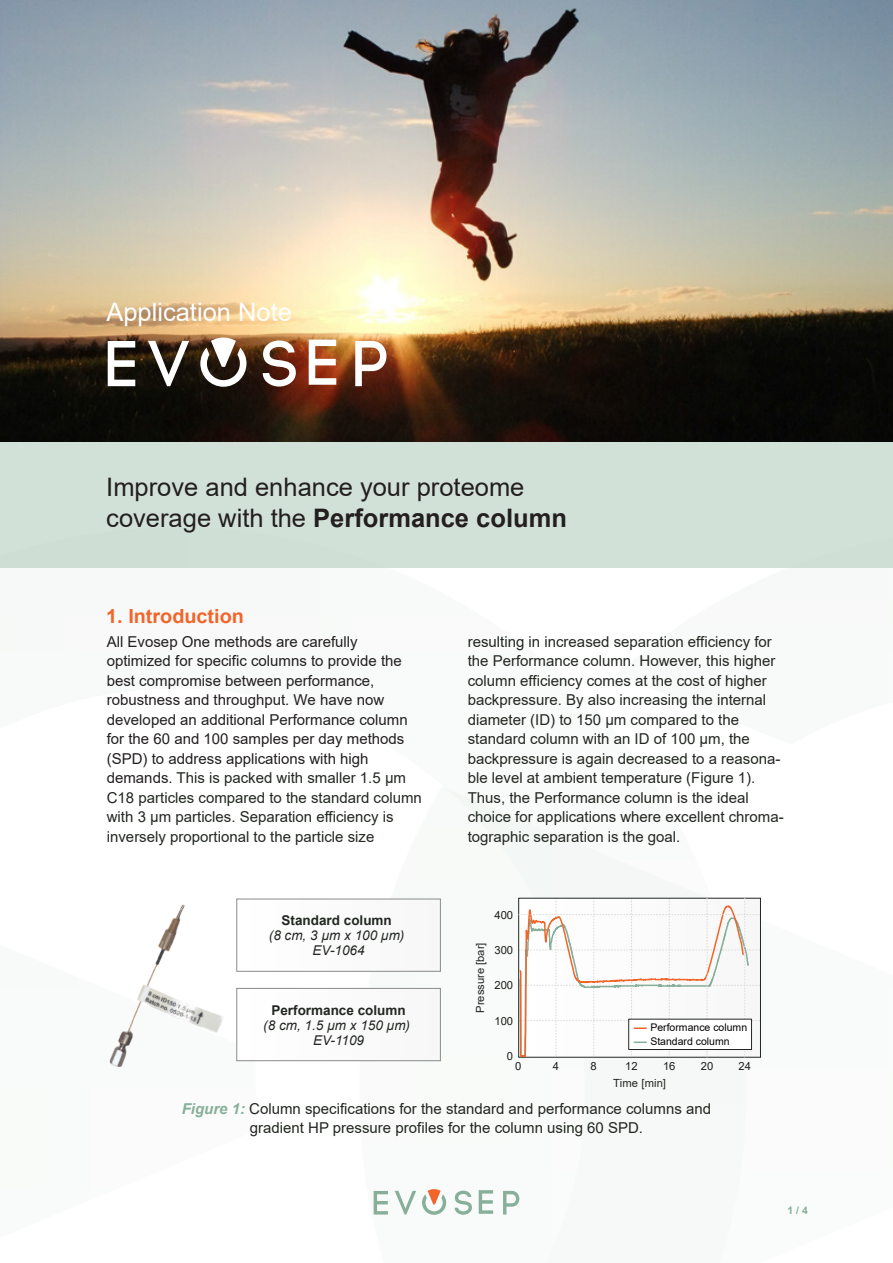
<style>
.page{position:relative;width:893px;height:1263px;background:#fff}
.page>*{position:absolute;margin:0;border:0;box-sizing:border-box;transform-origin:0 0}
.t1{font:25.5px/30.6px "Arial";color:#231f20}
.t2{font:25.5px "Arial";color:#fff}
.t3{font:700 19.5px "Arial";color:#f2652a}
.t4{font:15px/19.5px "Arial";color:#222721}
.t5{font:15px/19.5px "Arial";color:#231f20}
.t6{font:italic 13.5px/15px "Arial";color:#222721;text-align:center}
.t7{font:700 13.5px "Arial";color:#222721}
.t8{font:11.25px "Arial";color:#1c1d1a}
.t9{font:11.25px "Arial";color:#222721}
.t10{font:10.5px/13.8px "Arial";color:#020202}
.t11{font:700 10.5px "Arial";color:#87af9a}
.s1{font-weight:700}
.s2{color:#222721}
.s3{font-weight:700;font-style:italic;color:#87af9a}
</style>
<div class="page">
<img style="left:0;top:0;width:893px;height:442px">
<div style="left:0;top:442px;width:893px;height:126px;background:#d2e1d7"></div>
<svg style="left:280px;top:789px;width:466px;height:426px"></svg>
<svg style="left:374px;top:1191px;width:14px;height:23px"></svg>
<svg style="left:455px;top:1190px;width:17px;height:25px"></svg>
<svg style="left:479px;top:1190px;width:14px;height:24px"></svg>
<svg style="left:395px;top:1191px;width:21px;height:23px"></svg>
<svg style="left:503px;top:1191px;width:16px;height:23px"></svg>
<svg style="left:422px;top:1189px;width:24px;height:26px"></svg>
<svg style="left:108px;top:341px;width:27px;height:45px"></svg>
<svg style="left:263px;top:340px;width:33px;height:47px"></svg>
<svg style="left:309px;top:340px;width:27px;height:45px"></svg>
<svg style="left:148px;top:341px;width:41px;height:45px"></svg>
<svg style="left:355px;top:341px;width:31px;height:45px"></svg>
<svg style="left:200px;top:338px;width:46px;height:49px"></svg>
<div style="left:237px;top:988px;width:203px;height:73px;background:#fafafb"></div>
<div style="left:236px;top:988px;width:205px;height:73px;border:1px solid #8a8a8d"></div>
<div style="left:237px;top:899px;width:203px;height:72px;background:#fafafb"></div>
<div style="left:236px;top:899px;width:205px;height:72px;border:1px solid #8a8a8d"></div>
<img style="left:109px;top:898px;width:171px;height:170px">
<svg style="left:518px;top:898px;width:243px;height:162px"></svg>
<h1 class="t2" style="left:106px;top:294px;width:187px">Application Note</h1>
<h1 class="t1" style="left:106px;top:472px;width:462px">Improve and enhance your proteome coverage with the <span class="s1">Performance column</span></h1>
<h2 class="t3" style="left:106px;top:603px;width:139px">1. Introduction</h2>
<p class="t5" style="left:107px;top:631px;width:317px">All Evosep One methods are carefully optimized for specific columns to provide the best compromise between performance, robustness and throughput. We have now developed an additional Performance column for the 60 and 100 samples per day methods (SPD) to address applications with high demands. <span class="s2">This is packed with smaller 1.5 µm C18 particles compared to the standard column with 3 µm particles. Separation efficiency is inversely proportional to the particle size</span></p>
<p class="t4" style="left:468px;top:631px;width:317px">resulting in increased separation efficiency for the Performance column. However, this higher column efficiency comes at the cost of higher backpressure. By also increasing the internal diameter (ID) to 150 µm compared to the standard column with an ID of 100 µm, the backpressure is again decreased to a reasona&shy;ble level at ambient temperature (Figure 1).<br>Thus, the Performance column is the ideal choice for applications where excellent chroma&shy;tographic separation is the goal.</p>
<p class="t7" style="left:282px;top:911px;width:112px">Standard column</p>
<p class="t6" style="left:269px;top:928px;width:137px">(8 cm, 3 µm x 100 µm)<br>EV-1064</p>
<p class="t7" style="left:271px;top:1000px;width:136px">Performance column</p>
<p class="t6" style="left:263px;top:1017px;width:148px">(8 cm, 1.5 µm x 150 µm)<br>EV-1109</p>
<p class="t9" style="left:473px;top:1013px;width:72px;rotate:-90deg">Pressure [bar]</p>
<p class="t8" style="left:494px;top:907px;width:20px">400</p>
<p class="t8" style="left:494px;top:942px;width:20px">300</p>
<p class="t8" style="left:494px;top:978px;width:20px">200</p>
<p class="t8" style="left:494px;top:1013px;width:20px">100</p>
<p class="t10" style="left:650px;top:1020px;width:98px">Performance column<br>Standard column</p>
<p class="t8" style="left:507px;top:1048px;width:8px">0</p>
<p class="t8" style="left:515px;top:1058px;width:8px">0</p>
<p class="t8" style="left:553px;top:1058px;width:8px">4</p>
<p class="t8" style="left:591px;top:1058px;width:8px">8</p>
<p class="t8" style="left:625px;top:1058px;width:14px">12</p>
<p class="t8" style="left:663px;top:1058px;width:14px">16</p>
<p class="t8" style="left:701px;top:1058px;width:14px">20</p>
<p class="t8" style="left:738px;top:1058px;width:14px">24</p>
<p class="t9" style="left:613px;top:1075px;width:54px">Time [min]</p>
<p class="t4" style="left:182px;top:1099px;width:531px;text-align:center"><span class="s3">Figure 1:</span> Column specifications for the standard and performance columns and gradient HP pressure profiles for the column using 60 SPD.</p>
<p class="t11" style="left:787px;top:1203px;width:22px">1 / 4</p>
</div>
